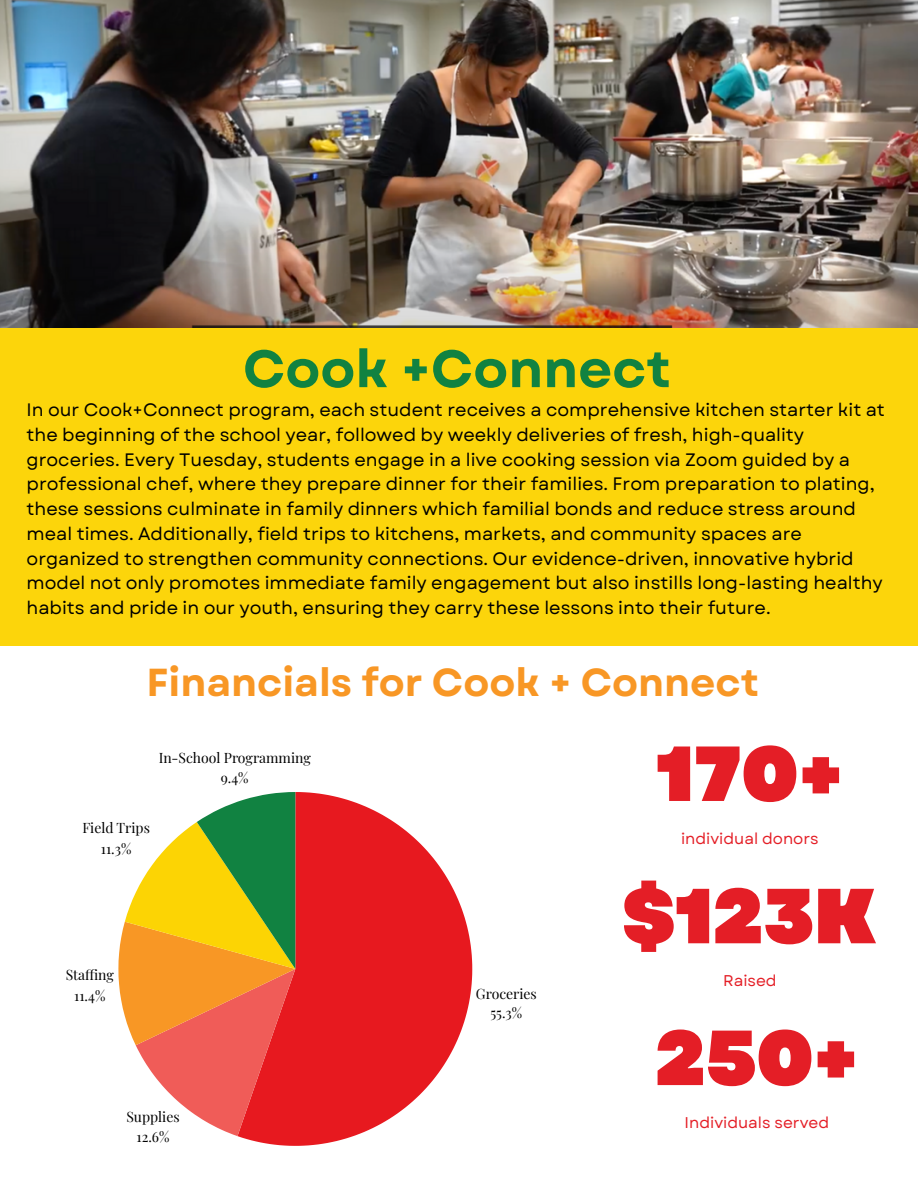
<style>
.page{position:relative;width:918px;height:1188px;background:#fff}
.page>*{position:absolute;margin:0;border:0;box-sizing:border-box;transform-origin:0 0}
.t1{font:900 77.85px "Garet";color:#e41e26}
.t2{font:700 52.5px "Garet";color:#118241}
.t3{font:700 39px "Garet";color:#f89725}
.t4{font:18px/24.8px "Garet";color:#000}
.t5{font:15.6px "Garet";color:#e41e26}
.t6{font:13.95px "Playfair Display";color:#000}
</style>
<div class="page">
<div style="left:0;top:320px;width:918px;height:325px;background:#fcd50b"></div>
<img style="left:0;top:0;width:918px;height:328px">
<svg style="left:238px;top:792px;width:234px;height:354px;fill:#e7191f"></svg>
<svg style="left:118px;top:792px;width:177px;height:344px"></svg>
<p class="t2" style="left:243px;top:331px;width:429px">Cook +Connect</p>
<p class="t4" style="left:27px;top:398px;width:860px">In our Cook+Connect program, each student receives a comprehensive kitchen starter kit at the beginning of the school year, followed by weekly deliveries of fresh, high-quality groceries. Every Tuesday, students engage in a live cooking session via Zoom guided by a professional chef, where they prepare dinner for their families. From preparation to plating, these sessions culminate in family dinners which familial bonds and reduce stress around meal times. Additionally, field trips to kitchens, markets, and community spaces are organized to strengthen community connections. Our evidence-driven, innovative hybrid model not only promotes immediate family engagement but also instills long-lasting healthy habits and pride in our youth, ensuring they carry these lessons into their future.</p>
<p class="t3" style="left:146px;top:654px;width:614px">Financials for Cook + Connect</p>
<p class="t6" style="left:159px;top:748px;width:154px">In-School Programming</p>
<p class="t6" style="left:221px;top:768px;width:29px">9.4%</p>
<p class="t6" style="left:82px;top:818px;width:69px">Field Trips</p>
<p class="t6" style="left:101px;top:838px;width:32px">11.3%</p>
<p class="t6" style="left:66px;top:965px;width:50px">Staffing</p>
<p class="t6" style="left:74px;top:986px;width:33px">11.4%</p>
<p class="t6" style="left:126px;top:1106px;width:55px">Supplies</p>
<p class="t6" style="left:137px;top:1127px;width:35px">12.6%</p>
<p class="t6" style="left:476px;top:984px;width:62px">Groceries</p>
<p class="t6" style="left:490px;top:1003px;width:33px">55.3%</p>
<p class="t1" style="left:656px;top:718px;width:189px">170+</p>
<p class="t5" style="left:681px;top:827px;width:139px">individual donors</p>
<p class="t1" style="left:623px;top:860px;width:256px">$123K</p>
<p class="t5" style="left:723px;top:970px;width:55px">Raised</p>
<p class="t1" style="left:655px;top:1002px;width:205px">250+</p>
<p class="t5" style="left:685px;top:1112px;width:146px">Individuals served</p>
</div>
